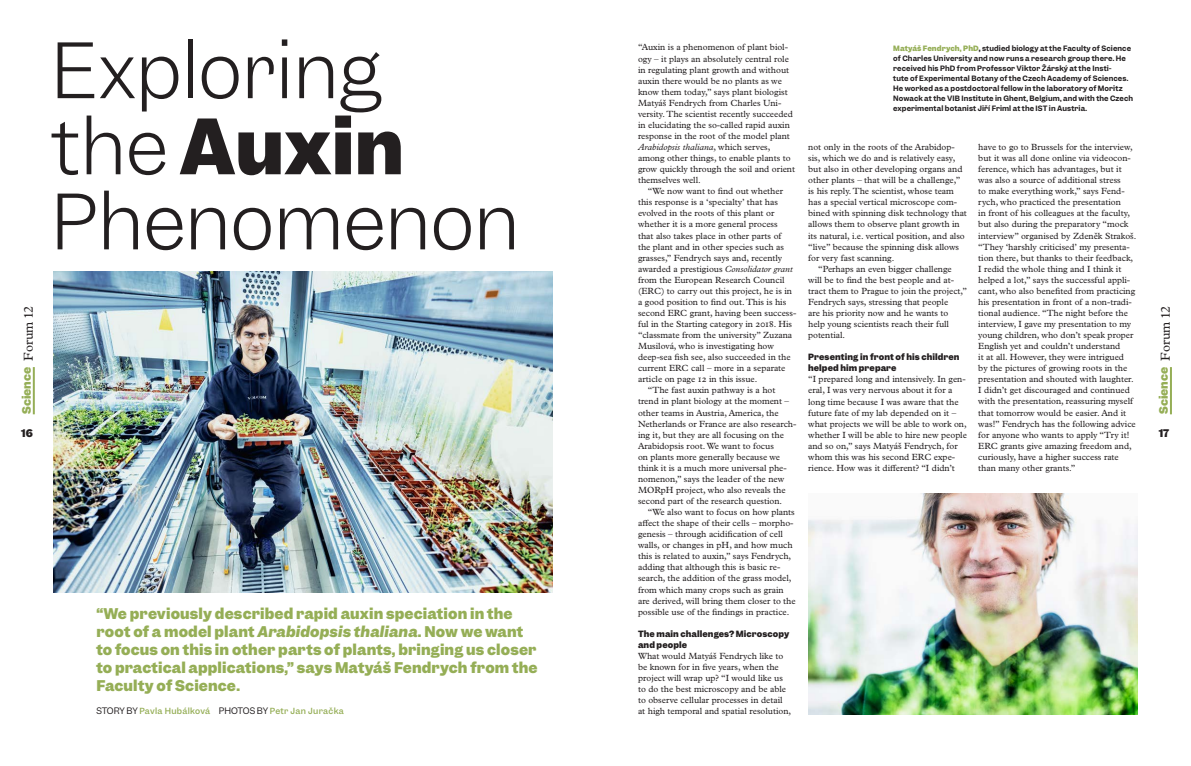
<style>
.page{position:relative;width:1191px;height:766px;background:#fff}
.page>*{position:absolute;margin:0;border:0;box-sizing:border-box;transform-origin:0 0}
.t1{font:300 72px/75.5px "Garnett";color:#231f20}
.t2{font:700 14px/18px "Garnett";letter-spacing:.01em;color:#95ae56}
.t3{font:700 11px "Garnett";color:#95ae56}
.t4{font:700 10px "Garnett";color:#231f20}
.t5{font:9px/11.1px "Plantin Super";color:#231f20}
.t6{font:700 8.2px/11.1px "Garnett";letter-spacing:.01em;color:#231f20}
.t7{font:500 8px "Garnett";letter-spacing:.04em;color:#95ae56}
.t8{font:600 7px/10px "Garnett";letter-spacing:.015em;color:#231f20}
.s1{font-weight:700}
.s2{font-style:italic}
.s3{font-weight:700;color:#95ae56}
.s4{font-family:"Plantin Super";font-weight:400;font-size:13px;color:#231f20}
.s5{font-weight:400;font-size:8.5px;color:#231f20}
</style>
<div class="page">
<hr style="left:33px;top:367px;width:2px;height:47px;background:#95ae56">
<hr style="left:1170px;top:367px;width:2px;height:47px;background:#95ae56">
<img style="left:54px;top:272px;width:499px;height:320px">
<img style="left:808px;top:493px;width:329px;height:221px">
<h1 class="t1" style="left:51px;top:34px;width:470px">Exploring<br>the <span class="s1">Auxin<br></span>Phenomenon</h1>
<p class="t5" style="left:638px;top:41px;width:159px">“Auxin is a phenomenon of plant biol&shy;ogy – it plays an absolutely central role in regulating plant growth and without auxin there would be no plants as we know them today,” says plant biologist Matyáš Fendrych from Charles Uni&shy;versity. The scientist recently succeeded in elucidating the so-called rapid auxin response in the root of the model plant <span class="s2">Arabidopsis thaliana</span>, which serves, among other things, to enable plants to grow quickly through the soil and orient themselves well.</p>
<p class="t5" style="left:648px;top:185px;width:137px">“We now want to find out whether</p>
<p class="t5" style="left:638px;top:196px;width:141px">this response is a ‘specialty’ that has</p>
<p class="t5" style="left:638px;top:207px;width:138px">evolved in the roots of this plant or</p>
<p class="t5" style="left:638px;top:218px;width:141px">whether it is a more general process</p>
<p class="t5" style="left:638px;top:229px;width:145px">that also takes place in other parts of</p>
<p class="t5" style="left:638px;top:240px;width:148px">the plant and in other species such as</p>
<p class="t5" style="left:638px;top:251px;width:146px">grasses,” Fendrych says and, recently</p>
<p class="t5" style="left:638px;top:262px;width:156px">awarded a prestigious <span class="s2">Consolidator grant</span></p>
<p class="t5" style="left:638px;top:273px;width:148px">from the European Research Council</p>
<p class="t5" style="left:638px;top:284px;width:155px">(ERC) to carry out this project, he is in</p>
<p class="t5" style="left:638px;top:295px;width:150px">a good position to find out. This is his</p>
<p class="t5" style="left:638px;top:306px;width:160px">second ERC grant, having been success-</p>
<p class="t5" style="left:638px;top:317px;width:156px">ful in the Starting category in 2018. His</p>
<p class="t5" style="left:638px;top:328px;width:156px">“classmate from the university” Zuzana</p>
<p class="t5" style="left:638px;top:339px;width:137px">Musilová, who is investigating how</p>
<p class="t5" style="left:638px;top:350px;width:154px">deep-sea fish see, also succeeded in the</p>
<p class="t5" style="left:638px;top:362px;width:149px">current ERC call – more in a separate</p>
<p class="t5" style="left:638px;top:373px;width:121px">article on page 12 in this issue.</p>
<p class="t5" style="left:648px;top:384px;width:129px">“The fast auxin pathway is a hot</p>
<p class="t5" style="left:638px;top:395px;width:153px">trend in plant biology at the moment –</p>
<p class="t5" style="left:638px;top:406px;width:142px">other teams in Austria, America, the</p>
<p class="t5" style="left:638px;top:417px;width:160px">Netherlands or France are also research-</p>
<p class="t5" style="left:638px;top:428px;width:147px">ing it, but they are all focusing on the</p>
<p class="t5" style="left:638px;top:439px;width:137px">Arabidopsis root. We want to focus</p>
<p class="t5" style="left:638px;top:450px;width:144px">on plants more generally because we</p>
<p class="t5" style="left:638px;top:461px;width:150px">think it is a much more universal phe-</p>
<p class="t5" style="left:638px;top:472px;width:148px">nomenon,” says the leader of the new</p>
<p class="t5" style="left:638px;top:483px;width:149px">MORpH project, who also reveals the</p>
<p class="t5" style="left:638px;top:494px;width:146px">second part of the research question.</p>
<p class="t5" style="left:648px;top:505px;width:148px">“We also want to focus on how plants</p>
<p class="t5" style="left:638px;top:516px;width:157px">affect the shape of their cells – morpho-</p>
<p class="t5" style="left:638px;top:527px;width:146px">genesis – through acidification of cell</p>
<p class="t5" style="left:638px;top:538px;width:156px">walls, or changes in pH, and how much</p>
<p class="t5" style="left:638px;top:549px;width:155px">this is related to auxin,” says Fendrych,</p>
<p class="t5" style="left:638px;top:560px;width:144px">adding that although this is basic re-</p>
<p class="t5" style="left:638px;top:572px;width:155px">search, the addition of the grass model,</p>
<p class="t5" style="left:638px;top:583px;width:147px">from which many crops such as grain</p>
<p class="t5" style="left:638px;top:594px;width:159px">are derived, will bring them closer to the</p>
<p class="t5" style="left:638px;top:605px;width:153px">possible use of the findings in practice.</p>
<p class="t6" style="left:638px;top:628px;width:153px">The main challenges? Microscopy and people</p>
<p class="t5" style="left:638px;top:649px;width:155px">What would Matyáš Fendrych like to be known for in five years, when the project will wrap up? “I would like us to do the best microscopy and be able to observe cellular processes in detail at high temporal and spatial resolution,</p>
<p class="t8" style="left:893px;top:44px;width:241px"><span class="s3">Matyáš Fendrych, PhD</span><span class="s1">,</span> studied biology at the Faculty of Science of Charles University and now runs a research group there. He received his PhD from Professor Viktor Žárský at the Insti-<br>tute of Experimental Botany of the Czech Academy of Sciences.<br>He worked as a postdoctoral fellow in the laboratory of Moritz Nowack at the VIB Institute in Ghent, Belgium, and with the Czech experimental botanist Jiří Friml at the IST in Austria.</p>
<p class="t5" style="left:978px;top:140px;width:159px">have to go to Brussels for the interview, but it was all done online via videocon&shy;ference, which has advantages, but it was also a source of additional stress<br>to make everything work,” says Fend&shy;rych, who practiced the presentation<br>in front of his colleagues at the faculty, but also during the preparatory “mock interview” organised by Zdeněk Strakoš. “They ‘harshly criticised’ my presenta&shy;tion there, but thanks to their feedback, I redid the whole thing and I think it helped a lot,” says the successful appli&shy;cant, who also benefited from practicing his presentation in front of a non-tradi&shy;tional audience. “The night before the interview, I gave my presentation to my young children, who don’t speak proper English yet and couldn’t understand<br>it at all. However, they were intrigued<br>by the pictures of growing roots in the presentation and shouted with laughter.<br>I didn’t get discouraged and continued with the presentation, reassuring myself that tomorrow would be easier. And it was!” Fendrych has the following advice for anyone who wants to apply “Try it!<br>ERC grants give amazing freedom and, curiously, have a higher success rate than many other grants.”</p>
<p class="t5" style="left:808px;top:140px;width:148px">not only in the roots of the Arabidop-</p>
<p class="t5" style="left:808px;top:152px;width:149px">sis, which we do and is relatively easy,</p>
<p class="t5" style="left:808px;top:163px;width:156px">but also in other developing organs and</p>
<p class="t5" style="left:808px;top:174px;width:154px">other plants – that will be a challenge,”</p>
<p class="t5" style="left:808px;top:185px;width:147px">is his reply. The scientist, whose team</p>
<p class="t5" style="left:808px;top:196px;width:150px">has a special vertical microscope com-</p>
<p class="t5" style="left:808px;top:207px;width:160px">bined with spinning disk technology that</p>
<p class="t5" style="left:808px;top:218px;width:153px">allows them to observe plant growth in</p>
<p class="t5" style="left:808px;top:229px;width:158px">its natural, i.e. vertical position, and also</p>
<p class="t5" style="left:808px;top:240px;width:152px">“live” because the spinning disk allows</p>
<p class="t5" style="left:808px;top:251px;width:88px">for very fast scanning.</p>
<p class="t5" style="left:818px;top:262px;width:135px">“Perhaps an even bigger challenge</p>
<p class="t5" style="left:808px;top:273px;width:147px">will be to find the best people and at-</p>
<p class="t5" style="left:808px;top:284px;width:160px">tract them to Prague to join the project,”</p>
<p class="t5" style="left:808px;top:295px;width:142px">Fendrych says, stressing that people</p>
<p class="t5" style="left:808px;top:306px;width:142px">are his priority now and he wants to</p>
<p class="t5" style="left:808px;top:317px;width:142px">help young scientists reach their full</p>
<p class="t5" style="left:808px;top:328px;width:38px">potential.</p>
<p class="t6" style="left:808px;top:351px;width:153px">Presenting in front of his children helped him prepare</p>
<p class="t5" style="left:808px;top:373px;width:160px">“I prepared long and intensively. In gen&shy;eral, I was very nervous about it for a long time because I was aware that the future fate of my lab depended on it – what projects we will be able to work on, whether I will be able to hire new people and so on,” says Matyáš Fendrych, for whom this was his second ERC expe&shy;rience. How was it different? “I didn’t</p>
<p class="t3" style="left:19px;top:414px;width:110px;rotate:-90deg">Science <span class="s4">Forum 12</span></p>
<p class="t3" style="left:1156px;top:414px;width:110px;rotate:-90deg">Science <span class="s4">Forum 12</span></p>
<p class="t4" style="left:21px;top:426px;width:13px">16</p>
<p class="t4" style="left:1158px;top:426px;width:12px">17</p>
<p class="t2" style="left:96px;top:604px;width:443px">“We previously described rapid auxin speciation in the root of a model plant <span class="s2">Arabidopsis thaliana</span>. Now we want to focus on this in other parts of plants, bringing us closer to practical applications,” says Matyáš Fendrych from the Faculty of Science.</p>
<p class="t7" style="left:96px;top:705px;width:249px"><span class="s5">STORY BY</span> Pavla Hubálková <span class="s5">PHOTOS BY</span> Petr Jan Juračka</p>
</div>
